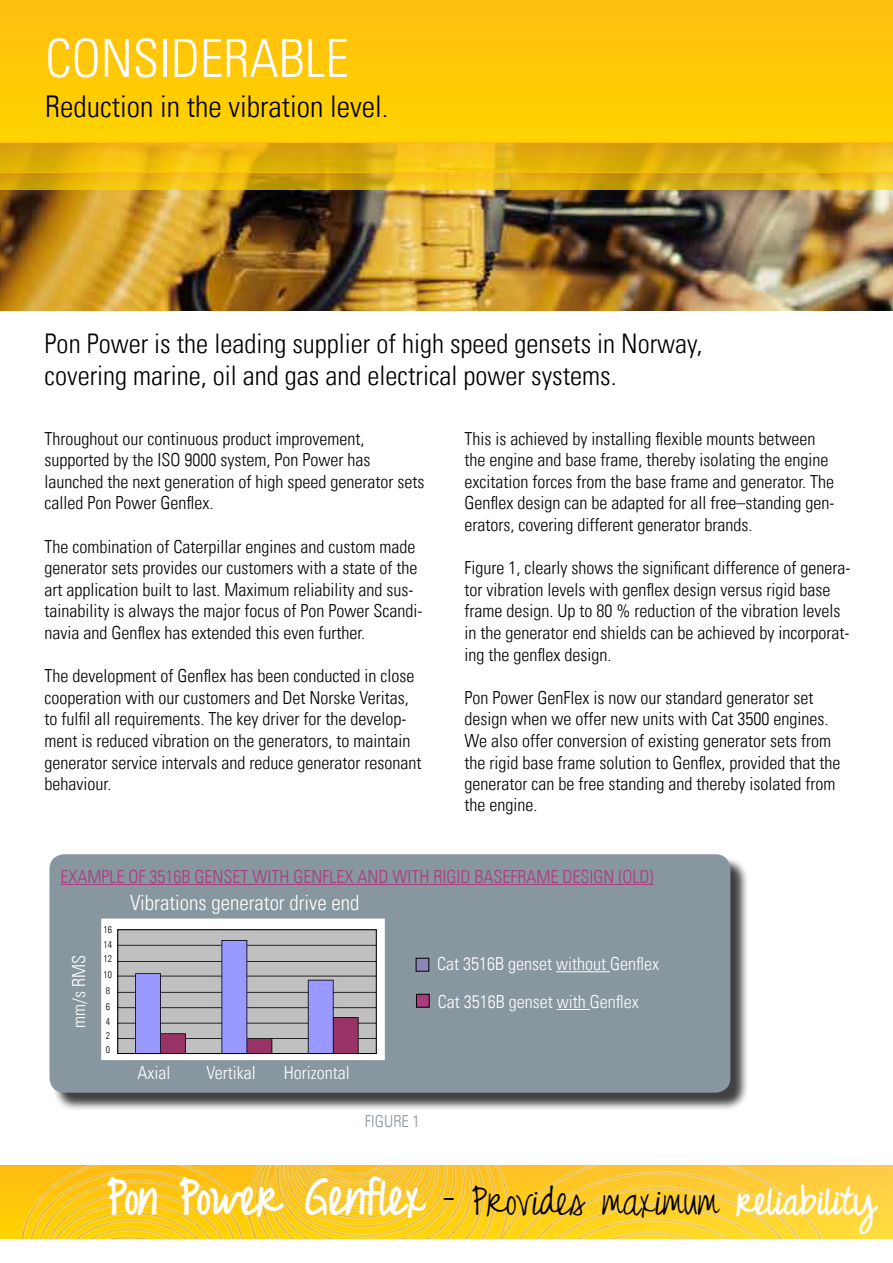
<style>
.page{position:relative;width:893px;height:1263px;background:#fff}
.page>*{position:absolute;margin:0;border:0;box-sizing:border-box;transform-origin:0 0}
.t1{font:300 condensed 52.5px "Univers LT";color:#fff}
.t2{font:36px "Just Realize";color:#000}
.t3{font:300 condensed 30px "Univers LT";color:#000}
.t4{font:300 condensed 27px/32.4px "Univers LT";color:#000}
.t5{font:300 condensed 21px "Univers LT";color:#fff}
.t6{font:300 condensed 18px/21.6px "Univers LT";color:#000}
.t7{font:300 condensed 18px/37.7px "Univers LT";color:#fff}
.t8{font:300 condensed 18px "Univers LT";color:#ac3a80}
.t9{font:300 condensed 16.5px "Univers LT";color:#88969f}
.t10{font:300 condensed 9.6px/14.4px "Univers LT";color:#000;text-align:justify}
.s1{font-weight:700;font-size:46.65px;color:#fff}
.s2{font-weight:700;color:#fff}
</style>
<div class="page">
<img style="left:0;top:189px;width:893px;height:121px">
<div style="left:0;top:0;width:893px;height:143px;background:#ffc907"></div>
<svg style="left:0;top:143px;width:893px;height:29px;background:#e5b30f"></svg>
<svg style="left:0;top:172px;width:893px;height:17px;background:#dfb015"></svg>
<svg style="left:0;top:1166px;width:893px;height:72px;background:#fed031"></svg>
<img style="left:21px;top:1166px;width:812px;height:72px">
<div style="left:52px;top:856px;width:697px;height:255px;background:#000;opacity:.75"></div>
<div style="left:50px;top:854px;width:680px;height:239px;background:#88969f;border-radius:15px"></div>
<div style="left:98px;top:915px;width:290px;height:148px;background:#fff;border:3px solid #88969f"></div>
<img style="left:120px;top:931px;width:254px;height:121px">
<div style="left:118px;top:929px;width:258px;height:125px;border:1px solid #000"></div>
<hr style="left:556px;top:971px;width:54px;height:1px;background:#fff">
<div style="left:416px;top:958px;width:13px;height:13px;background:#8b86b5;border:1px solid #000"></div>
<hr style="left:557px;top:1009px;width:33px;height:1px;background:#fff">
<hr style="left:60px;top:884px;width:593px;height:1px;background:#ac3a80">
<div style="left:416px;top:994px;width:14px;height:14px;background:#ac3a80;border:1px solid #000"></div>
<h1 class="t1" style="left:45px;top:27px;width:305px">CONSIDERABLE</h1>
<h3 class="t3" style="left:45px;top:89px;width:345px">Reduction in the vibration level.</h3>
<h3 class="t4" style="left:45px;top:327px;width:659px">Pon Power is the leading supplier of high speed gensets in Norway, covering marine, oil and gas and electrical power systems.</h3>
<p class="t6" style="left:45px;top:427px;width:381px">Throughout our continuous product improvement, supported by the ISO 9000 system, Pon Power has launched the next generation of high speed generator sets called Pon Power Genflex.</p>
<p class="t6" style="left:45px;top:535px;width:379px">The combination of Caterpillar engines and custom made generator sets provides our customers with a state of the art application built to last. Maximum reliability and sus&shy;tainability is always the major focus of Pon Power Scandi&shy;navia and Genflex has extended this even further.</p>
<p class="t6" style="left:45px;top:665px;width:378px">The development of Genflex has been conducted in close cooperation with our customers and Det Norske Veritas, to fulfil all requirements. The key driver for the develop&shy;ment is reduced vibration on the generators, to maintain generator service intervals and reduce generator resonant behaviour.</p>
<p class="t6" style="left:465px;top:427px;width:371px">This is achieved by installing flexible mounts between the engine and base frame, thereby isolating the engine excitation forces from the base frame and generator. The Genflex design can be adapted for all free–standing gen&shy;erators, covering different generator brands.</p>
<p class="t6" style="left:465px;top:557px;width:387px">Figure 1, clearly shows the significant difference of genera&shy;tor vibration levels with genflex design versus rigid base frame design. Up to 80 % reduction of the vibration levels in the generator end shields can be achieved by incorporat&shy;ing the genflex design.</p>
<p class="t6" style="left:465px;top:687px;width:377px">Pon Power GenFlex is now our standard generator set design when we offer new units with Cat 3500 engines.<br>We also offer conversion of existing generator sets from the rigid base frame solution to Genflex, provided that the generator can be free standing and thereby isolated from the engine.</p>
<p class="t8" style="left:60px;top:865px;width:594px">EXAMPLE OF 3516B GENSET WITH GENFLEX AND WITH RIGID BASEFRAME DESIGN (OLD)</p>
<p class="t7" style="left:60px;top:1028px;width:75px;rotate:-90deg">mm/s RMS</p>
<p class="t10" style="left:104px;top:922px;width:10px">16<br>14<br>12</p>
<p class="t10" style="left:104px;top:966px;width:10px;line-height:16.4px;text-align:left">10<br>8<br>6</p>
<p class="t10" style="left:106px;top:1014px;width:6px">4<br>2<br>0</p>
<p class="t5" style="left:130px;top:890px;width:231px">Vibrations generator drive end</p>
<p class="t7" style="left:138px;top:1053px;width:34px">Axial</p>
<p class="t7" style="left:207px;top:1053px;width:51px">Vertikal</p>
<p class="t7" style="left:284px;top:1053px;width:67px">Horizontal</p>
<p class="t9" style="left:365px;top:1111px;width:56px">FIGURE 1</p>
<p class="t7" style="left:437px;top:945px;width:223px">Cat 3516B genset without Genflex<br>Cat 3516B genset with Genflex</p>
<h2 class="t2" style="left:109px;top:1182px;width:769px"><span class="s1">Pon Power Genflex</span> - Provides maximum <span class="s2">reliability</span></h2>
</div>
